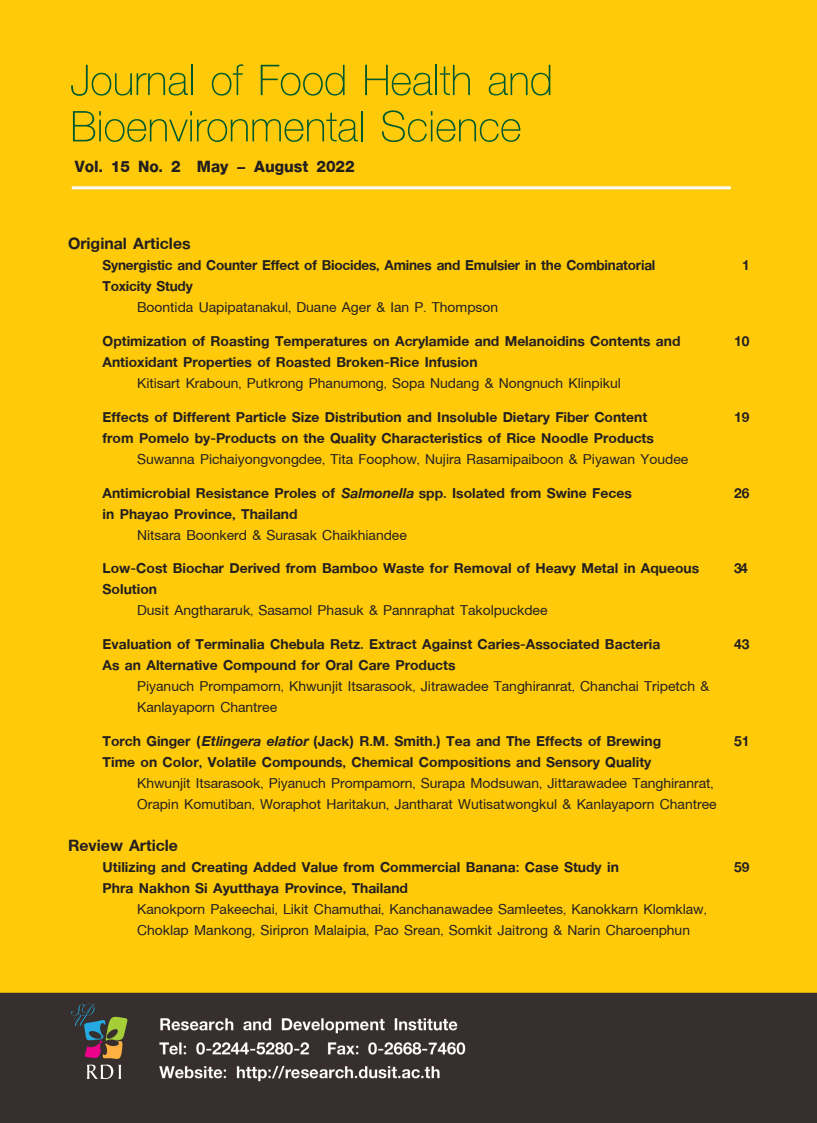
<style>
.page{position:relative;width:817px;height:1123px;background:#fff}
.page>*{position:absolute;margin:0;border:0;box-sizing:border-box;transform-origin:0 0}
.t1{font:64.35px/46.3px "PSL Kanda";color:#00582d}
.t2{font:700 24px "PS Lx Text";color:#231f20}
.t3{font:24px "PSL Empire Extra";color:#231f20}
.t4{font:700 21px "PS Lx Text";color:#231f20}
.t5{font:21px/21px "PS Lx Text";color:#231f20}
.s1{font-weight:700}
.s2{font-weight:700;font-style:italic}
.s3{font-style:italic}
</style>
<div class="page">
<img style="left:0;top:0;width:816px;height:1123px">
<hr style="left:72px;top:186px;width:658px;height:3px;background:#fff">
<svg style="left:71px;top:1003px;width:58px;height:76px;background:#554f46"></svg>
<h1 class="t1" style="left:70px;top:57px;width:484px">Journal of Food Health and<br>Bioenvironmental Science</h1>
<p class="t3" style="left:75px;top:155px;width:281px">Vol. 15 No. 2 May – August 2022</p>
<p class="t2" style="left:68px;top:229px;width:124px">Original Articles</p>
<p class="t4" style="left:103px;top:253px;width:554px">Synergistic and Counter Effect of Biocides, Amines and Emulsifier in the Combinatorial</p>
<p class="t4" style="left:742px;top:253px;width:9px">1</p>
<p class="t4" style="left:103px;top:274px;width:92px">Toxicity Study</p>
<p class="t5" style="left:137px;top:298px;width:362px">Boontida Uapipatanakul, Duane Ager &amp; Ian P. Thompson</p>
<p class="t4" style="left:103px;top:329px;width:579px">Optimization of Roasting Temperatures on Acrylamide and Melanoidins Contents and</p>
<p class="t4" style="left:734px;top:329px;width:17px">10</p>
<p class="t4" style="left:103px;top:350px;width:376px">Antioxidant Properties of Roasted Broken-Rice Infusion</p>
<p class="t5" style="left:137px;top:374px;width:485px">Kitisart Kraboun, Putkrong Phanumong, Sopa Nudang &amp; Nongnuch Klinpikul</p>
<p class="t4" style="left:103px;top:404px;width:546px">Effects of Different Particle Size Distribution and Insoluble Dietary Fiber Content</p>
<p class="t4" style="left:734px;top:404px;width:17px">19</p>
<p class="t4" style="left:103px;top:425px;width:552px">from Pomelo by-Products on the Quality Characteristics of Rice Noodle Products</p>
<p class="t5" style="left:103px;top:443px;width:587px;line-height:33.8px;text-indent:35px">Suwanna Pichaiyongvongdee, Tita Foophow, Nujira Rasamipaiboon &amp; Piyawan Youdee<br><span class="s1">Antimicrobial Resistance Profiles of</span> <span class="s2">Salmonella</span> <span class="s1">spp. Isolated from Swine Feces</span></p>
<p class="t4" style="left:734px;top:480px;width:17px">26</p>
<p class="t4" style="left:103px;top:501px;width:196px">in Phayao Province, Thailand</p>
<p class="t5" style="left:137px;top:525px;width:271px">Nitsara Boonkerd &amp; Surasak Chaikhiandee</p>
<p class="t4" style="left:103px;top:556px;width:598px">Low-Cost Biochar Derived from Bamboo Waste for Removal of Heavy Metal in Aqueous</p>
<p class="t4" style="left:734px;top:556px;width:15px">34</p>
<p class="t4" style="left:103px;top:577px;width:56px">Solution</p>
<p class="t5" style="left:137px;top:601px;width:412px">Dusit Angthararuk, Sasamol Phasuk &amp; Pannraphat Takolpuckdee</p>
<p class="t4" style="left:103px;top:632px;width:559px">Evaluation of Terminalia Chebula Retz. Extract Against Caries-Associated Bacteria</p>
<p class="t4" style="left:734px;top:632px;width:17px">43</p>
<p class="t4" style="left:103px;top:653px;width:354px">As an Alternative Compound for Oral Care Products</p>
<p class="t5" style="left:137px;top:677px;width:573px">Piyanuch Prompamorn, Khwunjit Itsarasook, Jitrawadee Tanghiranrat, Chanchai Tripetch &amp;<br>Kanlayaporn Chantree</p>
<p class="t4" style="left:103px;top:728px;width:560px">Torch Ginger (<span class="s3">Etlingera elatior</span> (Jack) R.M. Smith.) Tea and The Effects of Brewing</p>
<p class="t4" style="left:734px;top:728px;width:17px">51</p>
<p class="t4" style="left:103px;top:749px;width:550px">Time on Color, Volatile Compounds, Chemical Compositions and Sensory Quality</p>
<p class="t5" style="left:137px;top:773px;width:581px">Khwunjit Itsarasook, Piyanuch Prompamorn, Surapa Modsuwan, Jittarawadee Tanghiranrat,<br>Orapin Komutiban, Woraphot Haritakun, Jantharat Wutisatwongkul &amp; Kanlayaporn Chantree</p>
<p class="t2" style="left:68px;top:831px;width:111px">Review Article</p>
<p class="t4" style="left:103px;top:854px;width:517px">Utilizing and Creating Added Value from Commercial Banana: Case Study in</p>
<p class="t4" style="left:734px;top:854px;width:17px">59</p>
<p class="t4" style="left:103px;top:875px;width:307px">Phra Nakhon Si Ayutthaya Province, Thailand</p>
<p class="t5" style="left:137px;top:899px;width:571px">Kanokporn Pakeechai, Likit Chamuthai, Kanchanawadee Samleetes, Kanokkarn Klomklaw,<br>Choklap Mankong, Siripron Malaipia, Pao Srean, Somkit Jaitrong &amp; Narin Charoenphun</p>
</div>
